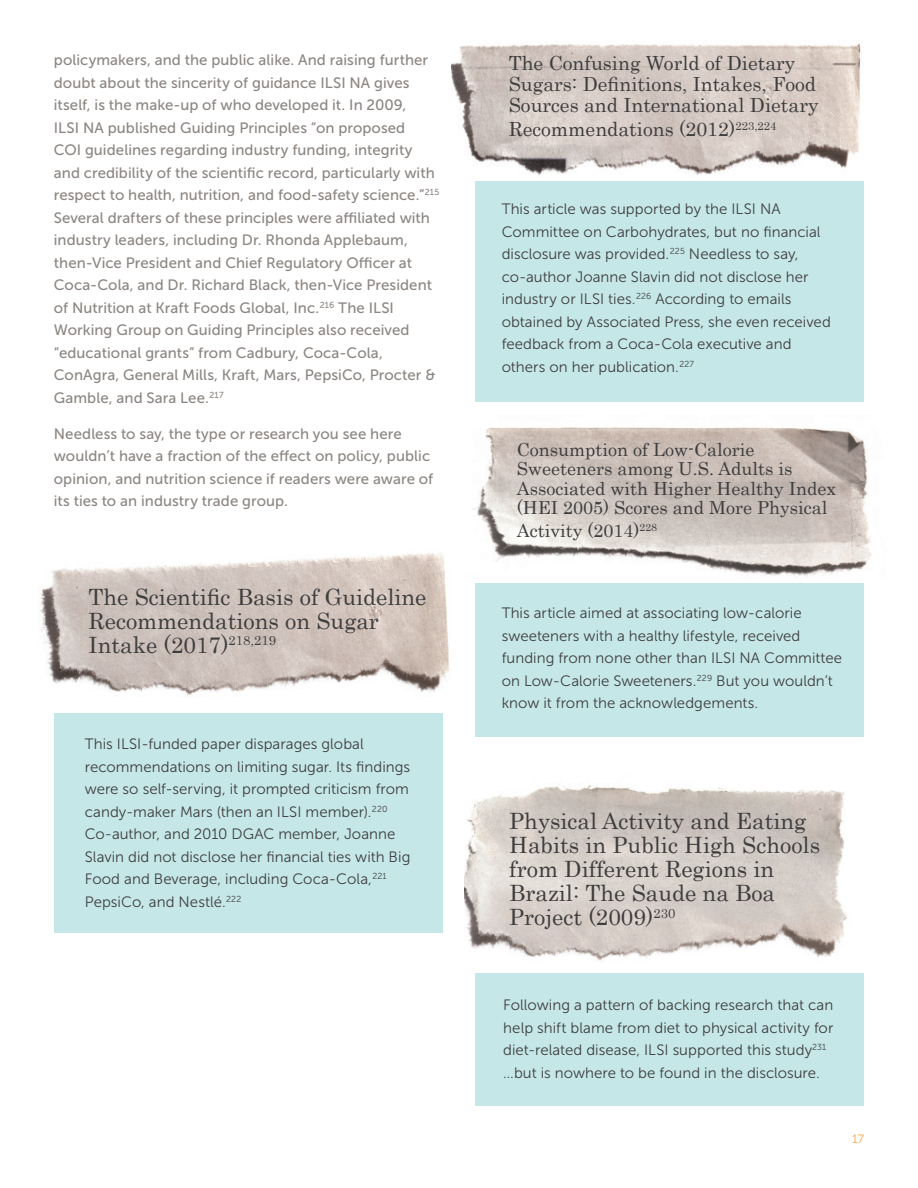
<style>
.page{position:relative;width:918px;height:1188px;background:#fff}
.page>*{position:absolute;margin:0;border:0;box-sizing:border-box;transform-origin:0 0}
.Faked_clipping{font:22.5px/24px "Century";color:#3e3e3f}
.Faked_clipping-2{font:19.5px/21px "Century";color:#3e3e3f}
.Sidebar__Body{font:18px/19.5px "Century";color:#3e3e3f}
.Sidebar__Body-2{font:15px/22.5px "Museo Sans 300";letter-spacing:.005em;color:#3e3e3f}
.Featured_Text_Body{font:15px/22.5px "Museo Sans 500";letter-spacing:.005em;color:#8c8682}
.t1{font:12px "Museo Sans 300";color:#f9a243}
</style>
<div class="page">
<img style="left:40px;top:553px;width:410px;height:143px">
<img style="left:452px;top:43px;width:409px;height:132px">
<img style="left:472px;top:427px;width:399px;height:150px">
<img style="left:464px;top:785px;width:383px;height:176px">
<div style="left:54px;top:714px;width:388px;height:219px;background:#c6e7e8"></div>
<div style="left:475px;top:182px;width:389px;height:220px;background:#c6e7e8"></div>
<div style="left:475px;top:583px;width:389px;height:154px;background:#c6e7e8"></div>
<div style="left:475px;top:973px;width:389px;height:133px;background:#c6e7e8"></div>
<p class="Featured_Text_Body" style="left:54px;top:49px;width:387px">policymakers, and the public alike. And raising further doubt about the sincerity of guidance ILSI NA gives itself, is the make-up of who developed it. In 2009,<br>ILSI NA published Guiding Principles “on proposed<br>COI guidelines regarding industry funding, integrity and credibility of the scientific record, particularly with respect to health, nutrition, and food-safety science.”<sup>215<br></sup>Several drafters of these principles were affiliated with industry leaders, including Dr. Rhonda Applebaum, then-Vice President and Chief Regulatory Officer at Coca-Cola, and Dr. Richard Black, then-Vice President of Nutrition at Kraft Foods Global, Inc.<sup>216</sup> The ILSI Working Group on Guiding Principles also received “educational grants” from Cadbury, Coca-Cola, ConAgra, General Mills, Kraft, Mars, PepsiCo, Procter &amp; Gamble, and Sara Lee.<sup>217</sup></p>
<p class="Featured_Text_Body" style="left:54px;top:422px;width:381px">Needless to say, the type or research you see here wouldn’t have a fraction of the effect on policy, public opinion, and nutrition science if readers were aware of its ties to an industry trade group.</p>
<p class="Faked_clipping" style="left:89px;top:583px;width:339px">The Scientific Basis of Guideline<br>Recommendations on Sugar<br>Intake (2017)<sup>218,219</sup></p>
<p class="Sidebar__Body-2" style="left:85px;top:733px;width:327px">This ILSI-funded paper disparages global recommendations on limiting sugar. Its findings were so self-serving, it prompted criticism from candy-maker Mars (then an ILSI member).<sup>220<br></sup>Co-author, and 2010 DGAC member, Joanne Slavin did not disclose her financial ties with Big Food and Beverage, including Coca-Cola,<sup>221<br></sup>PepsiCo, and Nestlé.<sup>222</sup></p>
<p class="Faked_clipping-2" style="left:509px;top:51px;width:311px">The Confusing World of Dietary<br>Sugars: Definitions, Intakes, Food<br>Sources and International Dietary</p>
<p class="Faked_clipping-2" style="left:509px;top:117px;width:269px">Recommendations (2012)<sup>223,224</sup></p>
<p class="Sidebar__Body-2" style="left:502px;top:198px;width:331px">This article was supported by the ILSI NA Committee on Carbohydrates, but no financial disclosure was provided.<sup>225</sup> Needless to say, co-author Joanne Slavin did not disclose her industry or ILSI ties.<sup>226</sup> According to emails obtained by Associated Press, she even received feedback from a Coca-Cola executive and others on her publication.<sup>227</sup></p>
<p class="Sidebar__Body" style="left:517px;top:438px;width:321px">Consumption of Low-Calorie Sweeteners among U.S. Adults is Associated with Higher Healthy Index (HEI 2005) Scores and More Physical</p>
<p class="Sidebar__Body" style="left:517px;top:519px;width:142px">Activity (2014)<sup>228</sup></p>
<p class="Sidebar__Body-2" style="left:502px;top:602px;width:342px">This article aimed at associating low-calorie sweeteners with a healthy lifestyle, received funding from none other than ILSI NA Committee on Low-Calorie Sweeteners.<sup>229</sup> But you wouldn’t know it from the acknowledgements.</p>
<p class="Faked_clipping" style="left:509px;top:807px;width:312px">Physical Activity and Eating<br>Habits in Public High Schools from Different Regions in<br>Brazil: The Saude na Boa<br>Project (2009)<sup>230</sup></p>
<p class="Sidebar__Body-2" style="left:503px;top:994px;width:332px">Following a pattern of backing research that can help shift blame from diet to physical activity for diet-related disease, ILSI supported this study<sup>231 </sup>…but is nowhere to be found in the disclosure.</p>
<p class="t1" style="left:852px;top:1132px;width:13px">17</p>
</div>
